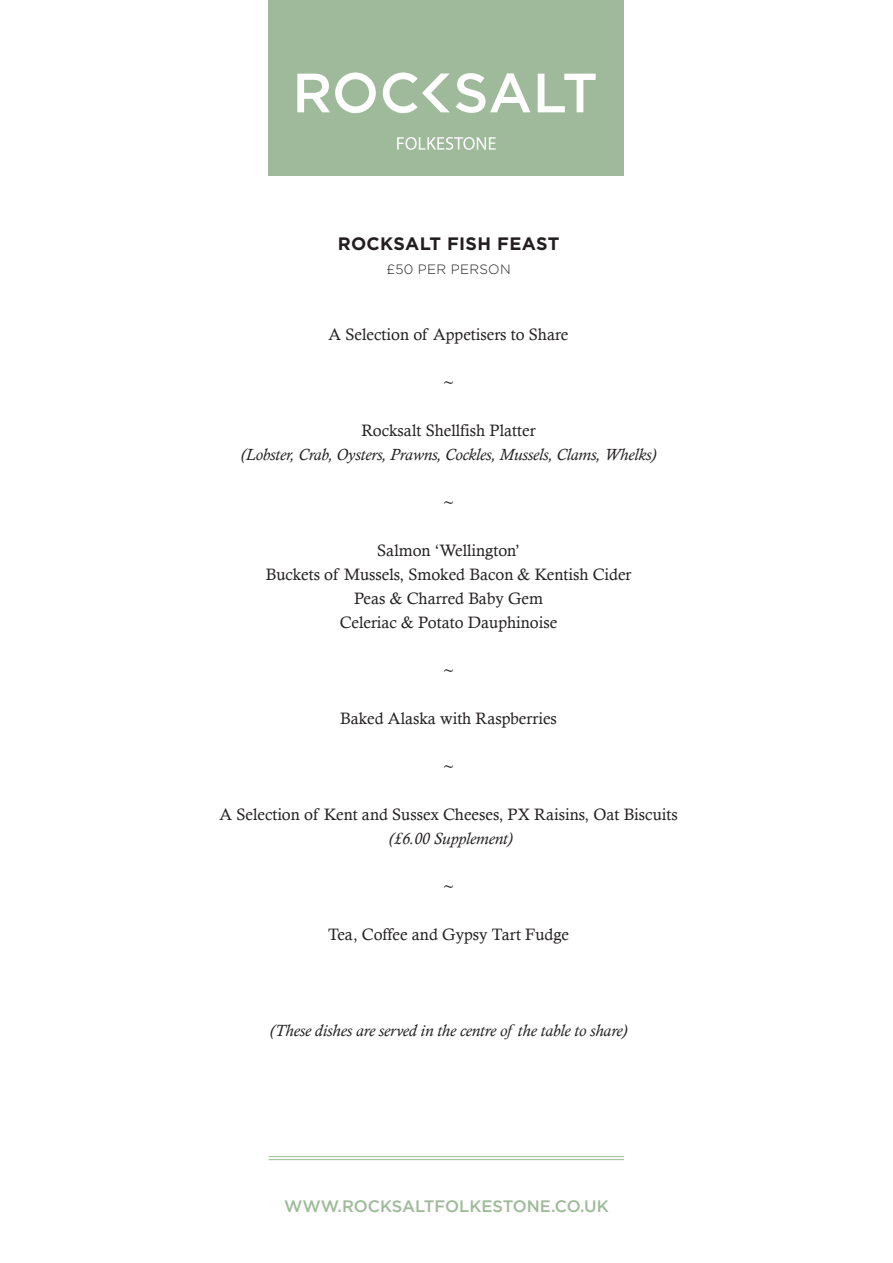
<style>
.page{position:relative;width:893px;height:1263px;background:#fff}
.page>*{position:absolute;margin:0;border:0;box-sizing:border-box;transform-origin:0 0}
.t1{font:700 18px "Gotham";letter-spacing:.02em;color:#231f20}
.t2{font:16.5px/24px "Calisto";color:#231f20;text-align:center}
.t3{font:italic 16.5px "Calisto";color:#231f20}
.t4{font:500 16.5px "Gotham";color:#9eba9a}
.t5{font:300 13.5px "Gotham";letter-spacing:.02em;color:#231f20}
</style>
<div class="page">
<div style="left:268px;top:0;width:356px;height:176px;background:#9eba9a"></div>
<svg style="left:397px;top:137px;width:99px;height:13px"></svg>
<svg style="left:297px;top:72px;width:299px;height:41px"></svg>
<hr style="left:268px;top:1159px;width:356px;height:1px;background:#9eba9a">
<hr style="left:268px;top:1156px;width:356px;height:1px;background:#9eba9a">
<p class="t1" style="left:338px;top:232px;width:223px">ROCKSALT FISH FEAST</p>
<p class="t5" style="left:386px;top:261px;width:126px">£50 PER PERSON</p>
<p class="t2" style="left:329px;top:322px;width:241px">A Selection of Appetisers to Share</p>
<p class="t2" style="left:443px;top:370px;width:12px">~</p>
<p class="t2" style="left:362px;top:418px;width:175px">Rocksalt Shellfish Platter</p>
<p class="t3" style="left:241px;top:445px;width:417px">(Lobster, Crab, Oysters, Prawns, Cockles, Mussels, Clams, Whelks)</p>
<p class="t2" style="left:443px;top:490px;width:12px">~</p>
<p class="t2" style="left:266px;top:538px;width:367px">Salmon ‘Wellington’<br>Buckets of Mussels, Smoked Bacon &amp; Kentish Cider<br>Peas &amp; Charred Baby Gem<br>Celeriac &amp; Potato Dauphinoise</p>
<p class="t2" style="left:443px;top:658px;width:12px">~</p>
<p class="t2" style="left:340px;top:706px;width:218px">Baked Alaska with Raspberries</p>
<p class="t2" style="left:443px;top:754px;width:12px">~</p>
<p class="t2" style="left:219px;top:802px;width:460px">A Selection of Kent and Sussex Cheeses, PX Raisins, Oat Biscuits</p>
<p class="t3" style="left:389px;top:829px;width:125px">(£6.00 Supplement)</p>
<p class="t2" style="left:443px;top:874px;width:12px">~</p>
<p class="t2" style="left:328px;top:922px;width:242px">Tea, Coffee and Gypsy Tart Fudge</p>
<p class="t3" style="left:270px;top:1021px;width:359px">(These dishes are served in the centre of the table to share)</p>
<p class="t4" style="left:284px;top:1197px;width:326px">WWW.ROCKSALTFOLKESTONE.CO.UK</p>
</div>
